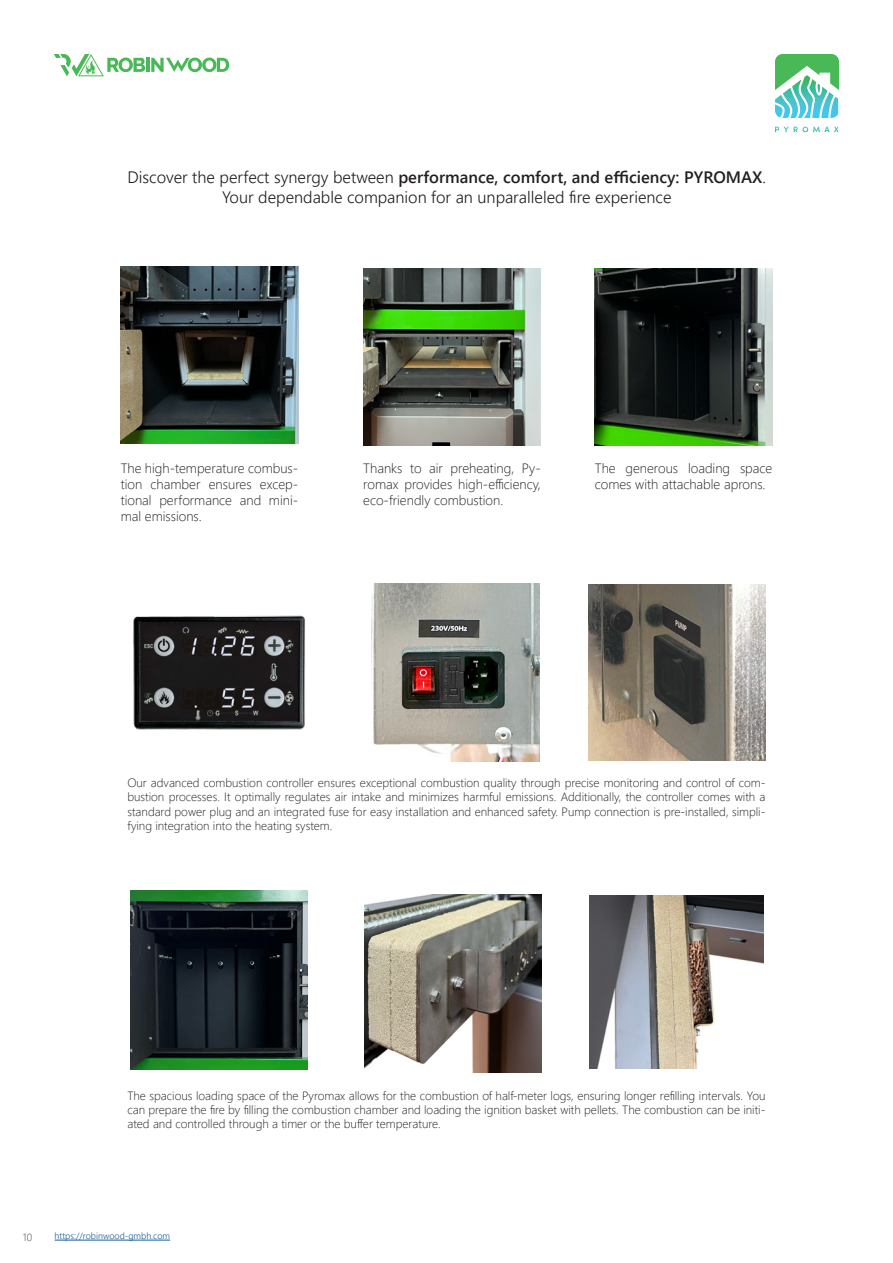
<style>
.page{position:relative;width:893px;height:1263px;background:#fff}
.page>*{position:absolute;margin:0;border:0;box-sizing:border-box;transform-origin:0 0}
.t1{font:600 16.5px "Segoe UI";color:#231f20}
.t2{font:300 16.5px "Segoe UI";color:#231f20}
.t3{font:300 13.5px/16.2px "Segoe UI";color:#231f20;text-align:justify}
.t4{font:300 12px/14.4px "Segoe UI";color:#231f20;text-align:justify}
.t5{font:300 10.5px "Segoe UI";color:#3e3e3f}
.t6{font:300 9px "Segoe UI";color:#175d9e}
.s1{font-weight:300}
</style>
<div class="page">
<hr style="left:146px;top:58px;width:3px;height:14px;background:#49b857">
<svg style="left:151px;top:58px;width:78px;height:14px"></svg>
<svg style="left:54px;top:54px;width:91px;height:22px"></svg>
<svg style="left:775px;top:54px;width:64px;height:64px"></svg>
<svg style="left:775px;top:127px;width:63px;height:5px"></svg>
<hr style="left:55px;top:1240px;width:115px;height:1px;background:#175d9e">
<img style="left:121px;top:266px;width:177px;height:178px">
<img style="left:363px;top:268px;width:178px;height:178px">
<img style="left:595px;top:268px;width:177px;height:178px">
<img style="left:364px;top:894px;width:178px;height:178px">
<img style="left:371px;top:584px;width:168px;height:177px">
<img style="left:589px;top:584px;width:176px;height:176px">
<img style="left:133px;top:615px;width:172px;height:115px">
<img style="left:130px;top:890px;width:177px;height:179px">
<img style="left:590px;top:895px;width:173px;height:174px">
<p class="t1" style="left:127px;top:162px;width:640px"><span class="s1">Discover the perfect synergy between</span> performance, comfort, and efficiency: PYROMAX<span class="s1">.</span></p>
<p class="t2" style="left:222px;top:182px;width:451px">Your dependable companion for an unparalleled fire experience</p>
<p class="t3" style="left:121px;top:459px;width:179px">The high-temperature combus&shy;tion chamber ensures excep&shy;tional performance and mini&shy;mal emissions.</p>
<p class="t3" style="left:363px;top:459px;width:179px">Thanks to air preheating, Py&shy;romax provides high-efficiency, eco-friendly combustion.</p>
<p class="t3" style="left:595px;top:459px;width:179px">The generous loading space comes with attachable aprons.</p>
<p class="t4" style="left:127px;top:774px;width:640px">Our advanced combustion controller ensures exceptional combustion quality through precise monitoring and control of com&shy;bustion processes. It optimally regulates air intake and minimizes harmful emissions. Additionally, the controller comes with a standard power plug and an integrated fuse for easy installation and enhanced safety. Pump connection is pre-installed, simpli&shy;fying integration into the heating system.</p>
<p class="t4" style="left:127px;top:1087px;width:640px">The spacious loading space of the Pyromax allows for the combustion of half-meter logs, ensuring longer refilling intervals. You can prepare the fire by filling the combustion chamber and loading the ignition basket with pellets. The combustion can be initi&shy;ated and controlled through a timer or the buffer temperature.</p>
<p class="t5" style="left:23px;top:1227px;width:11px">10</p>
<p class="t6" style="left:55px;top:1227px;width:117px">https://robinwood-gmbh.com</p>
</div>
